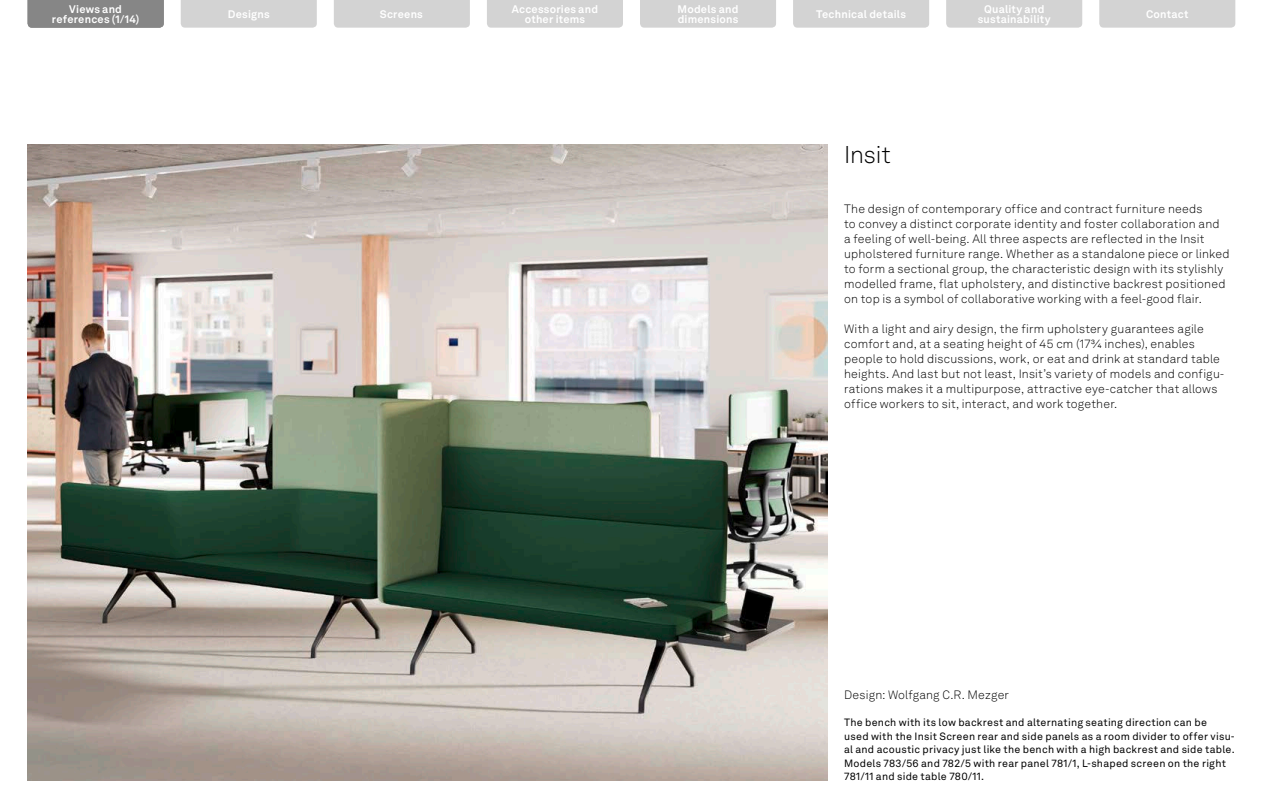
<style>
.page{position:relative;width:1263px;height:808px;background:#fff}
.page>*{position:absolute;margin:0;border:0;box-sizing:border-box;transform-origin:0 0}
.t1{font:300 24px "Akkurat LL";letter-spacing:-.005em;color:#000}
.t2{font:300 12px/15px "Akkurat LL";letter-spacing:.015em;color:#000}
.t3{font:700 10.8px/10.5px "Akkurat LL";letter-spacing:.02em;color:#fff;text-align:center}
.t4{font:10.5px/13.5px "Akkurat LL";letter-spacing:.02em;color:#000}
</style>
<div class="page">
<img style="left:28px;top:145px;width:799px;height:635px">
<div style="left:793px;top:0;width:136px;height:28px;background:#d3d3d3"></div>
<div style="left:181px;top:0;width:136px;height:28px;background:#d3d3d3"></div>
<div style="left:640px;top:0;width:136px;height:28px;background:#d3d3d3"></div>
<div style="left:487px;top:0;width:136px;height:28px;background:#d3d3d3"></div>
<div style="left:1099px;top:0;width:136px;height:28px;background:#d3d3d3"></div>
<div style="left:946px;top:0;width:136px;height:28px;background:#d3d3d3"></div>
<div style="left:334px;top:0;width:136px;height:28px;background:#d3d3d3"></div>
<div style="left:28px;top:0;width:136px;height:28px;background:#868686"></div>
<p class="t3" style="left:52px;top:3px;width:89px">Views and references (1/14)</p>
<p class="t3" style="left:67px;top:13px;width:59px">references</p>
<p class="t3" style="left:512px;top:3px;width:88px">Accessories and other items</p>
<p class="t3" style="left:1146px;top:8px;width:44px">Contact</p>
<p class="t3" style="left:678px;top:3px;width:62px;text-align:left">Models and dimensions</p>
<p class="t3" style="left:978px;top:3px;width:74px">Quality and sustainability</p>
<p class="t3" style="left:228px;top:8px;width:43px">Designs</p>
<p class="t3" style="left:816px;top:8px;width:91px">Technical details</p>
<p class="t3" style="left:380px;top:8px;width:45px">Screens</p>
<h1 class="t1" style="left:844px;top:138px;width:48px">Insit</h1>
<p class="t2" style="left:844px;top:201px;width:387px">The design of contemporary office and contract furniture needs<br>to convey a distinct corporate identity and foster collaboration and<br>a feeling of well-being. All three aspects are reflected in the Insit upholstered furniture range. Whether as a standalone piece or linked to form a sectional group, the characteristic design with its stylishly modelled frame, flat upholstery, and distinctive backrest positioned on top is a symbol of collaborative working with a feel-good flair.</p>
<p class="t2" style="left:844px;top:321px;width:382px">With a light and airy design, the firm upholstery guarantees agile comfort and, at a seating height of 45 cm (173/4 inches), enables people to hold discussions, work, or eat and drink at standard table heights. And last but not least, Insit’s variety of models and configu&shy;rations makes it a multipurpose, attractive eye-catcher that allows office workers to sit, interact, and work together.</p>
<p class="t2" style="left:844px;top:687px;width:166px">Design: Wolfgang C.R. Mezger</p>
<p class="t4" style="left:844px;top:715px;width:392px">The bench with its low backrest and alternating seating direction can be<br>used with the Insit Screen rear and side panels as a room divider to offer visu&shy;al and acoustic privacy just like the bench with a high backrest and side table.<br>Models 783/56 and 782/5 with rear panel 781/1, L-shaped screen on the right 781/11 and side table 780/11.</p>
</div>
